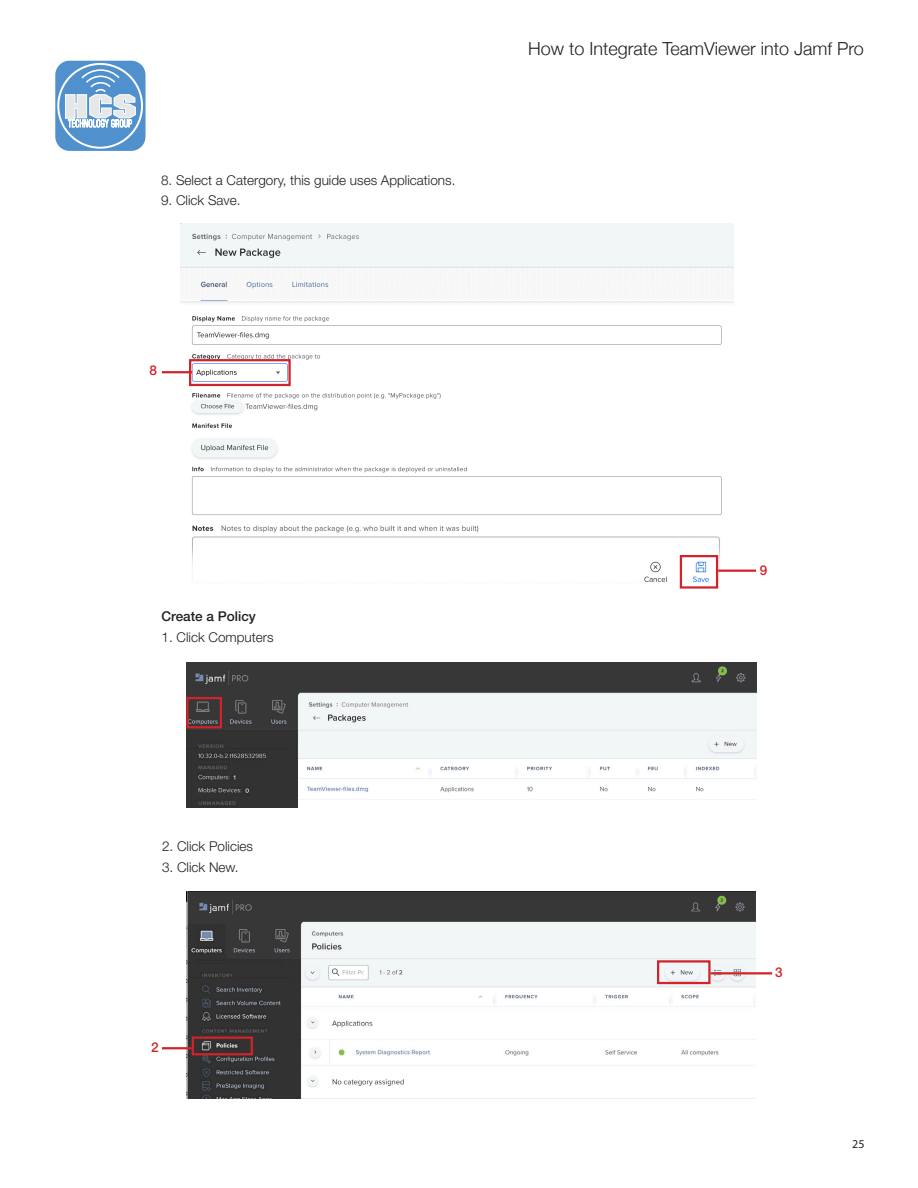
<style>
.page{position:relative;width:918px;height:1188px;background:#fff}
.page>*{position:absolute;margin:0;border:0;box-sizing:border-box;transform-origin:0 0}
.t1{font:300 18px "Helvetica Neue";color:#231f20}
.Copy-space_numbering{font:300 13.5px "Helvetica Neue LT Std";color:#231f20}
.Copy-space_numbering-2{font:500 13.5px "Helvetica Neue LT Std";color:#231f20}
.Copy-space_numbering-3{font:500 13.5px "Helvetica Neue LT Std";color:#d1232a}
.t2{font:12px "Myriad Pro";color:#231f20}
</style>
<div class="page">
<svg style="left:54px;top:59px;width:93px;height:93px"></svg>
<div style="left:55px;top:61px;width:91px;height:90px;background:#5090cc;border-radius:14px"></div>
<svg style="left:65px;top:68px;width:71px;height:61px"></svg>
<div style="left:57px;top:63px;width:86px;height:86px;border:2px solid #fff;border-radius:50%"></div>
<img style="left:181px;top:224px;width:552px;height:291px">
<img style="left:192px;top:525px;width:540px;height:64px">
<img style="left:186px;top:663px;width:571px;height:145px">
<img style="left:186px;top:892px;width:570px;height:207px">
<div style="left:680px;top:555px;width:38px;height:34px;border:2px solid #d1232a"></div>
<div style="left:189px;top:359px;width:102px;height:27px;border:2px solid #d1232a"></div>
<hr style="left:718px;top:570px;width:38px;height:2px;background:#d1232a">
<hr style="left:162px;top:371px;width:30px;height:2px;background:#d1232a">
<div style="left:186px;top:697px;width:36px;height:31px;border:2px solid #d1232a"></div>
<div style="left:192px;top:1036px;width:61px;height:19px;border:2px solid #d1232a"></div>
<div style="left:657px;top:960px;width:54px;height:24px;border:2px solid #d1232a"></div>
<hr style="left:711px;top:972px;width:61px;height:2px;background:#d1232a">
<hr style="left:162px;top:1047px;width:30px;height:2px;background:#d1232a">
<p class="Copy-space_numbering" style="left:161px;top:172px;width:296px">8. Select a Catergory, this guide uses Applications.</p>
<p class="Copy-space_numbering" style="left:161px;top:192px;width:81px">9. Click Save.</p>
<p class="Copy-space_numbering-3" style="left:150px;top:363px;width:9px">8</p>
<h1 class="t1" style="left:528px;top:34px;width:337px">How to Integrate TeamViewer into Jamf Pro</h1>
<p class="Copy-space_numbering-2" style="left:162px;top:609px;width:96px">Create a Policy</p>
<p class="Copy-space_numbering" style="left:162px;top:629px;width:114px">1. Click Computers</p>
<p class="Copy-space_numbering-3" style="left:760px;top:562px;width:9px">9</p>
<p class="Copy-space_numbering" style="left:162px;top:838px;width:93px">2. Click Policies</p>
<p class="Copy-space_numbering" style="left:162px;top:859px;width:78px">3. Click New.</p>
<p class="Copy-space_numbering-3" style="left:151px;top:1039px;width:9px">2</p>
<p class="Copy-space_numbering-3" style="left:775px;top:965px;width:9px">3</p>
<p class="t2" style="left:852px;top:1136px;width:14px">25</p>
</div>
